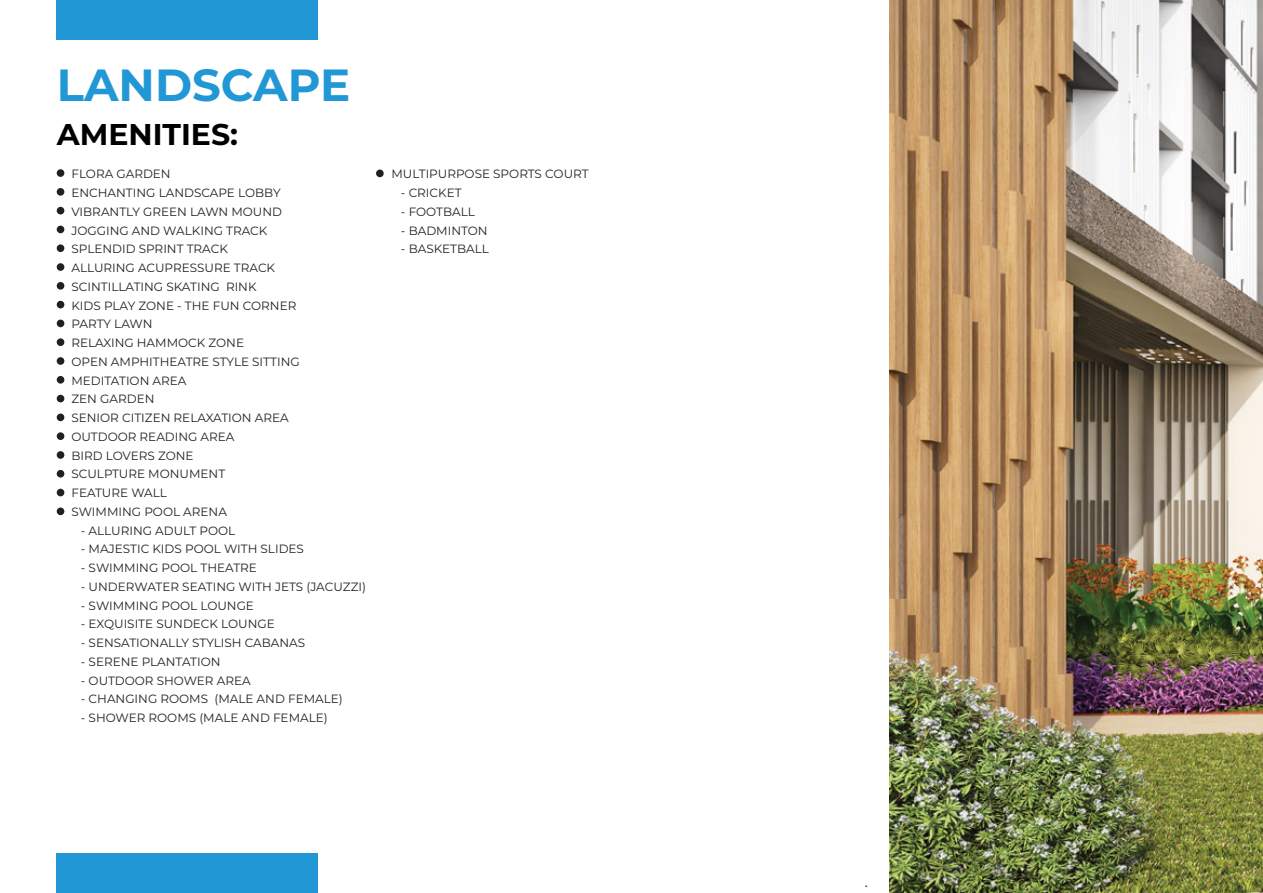
<style>
.page{position:relative;width:1263px;height:893px;background:#fff}
.page>*{position:absolute;margin:0;border:0;box-sizing:border-box;transform-origin:0 0}
.t1{font:700 45px "Montserrat";color:#2198d5}
.t2{font:700 30px "Montserrat";color:#000}
.t3{font:12px/18.8px "Montserrat";color:#231f20}
</style>
<div class="page">
<img style="left:890px;top:0;width:373px;height:893px">
<div style="left:57px;top:169px;width:7px;height:8px;background:#231f20;border-radius:50%"></div>
<div style="left:57px;top:207px;width:7px;height:7px;background:#231f20;border-radius:50%"></div>
<div style="left:57px;top:263px;width:7px;height:8px;background:#231f20;border-radius:50%"></div>
<div style="left:57px;top:320px;width:7px;height:7px;background:#231f20;border-radius:50%"></div>
<div style="left:57px;top:226px;width:7px;height:7px;background:#231f20;border-radius:50%"></div>
<div style="left:57px;top:188px;width:7px;height:8px;background:#231f20;border-radius:50%"></div>
<div style="left:57px;top:244px;width:7px;height:8px;background:#231f20;border-radius:50%"></div>
<div style="left:57px;top:282px;width:7px;height:8px;background:#231f20;border-radius:50%"></div>
<div style="left:376px;top:170px;width:8px;height:7px;background:#231f20;border-radius:50%"></div>
<div style="left:57px;top:507px;width:7px;height:8px;background:#231f20;border-radius:50%"></div>
<div style="left:57px;top:489px;width:7px;height:7px;background:#231f20;border-radius:50%"></div>
<div style="left:57px;top:470px;width:7px;height:8px;background:#231f20;border-radius:50%"></div>
<div style="left:57px;top:432px;width:7px;height:8px;background:#231f20;border-radius:50%"></div>
<div style="left:57px;top:451px;width:7px;height:8px;background:#231f20;border-radius:50%"></div>
<div style="left:57px;top:414px;width:7px;height:7px;background:#231f20;border-radius:50%"></div>
<div style="left:57px;top:395px;width:7px;height:7px;background:#231f20;border-radius:50%"></div>
<div style="left:57px;top:376px;width:7px;height:8px;background:#231f20;border-radius:50%"></div>
<div style="left:57px;top:338px;width:7px;height:8px;background:#231f20;border-radius:50%"></div>
<div style="left:57px;top:357px;width:7px;height:8px;background:#231f20;border-radius:50%"></div>
<div style="left:57px;top:301px;width:7px;height:7px;background:#231f20;border-radius:50%"></div>
<div style="left:56px;top:853px;width:262px;height:40px;background:#2198d5"></div>
<div style="left:56px;top:0;width:262px;height:40px;background:#2198d5"></div>
<h1 class="t1" style="left:57px;top:53px;width:295px">LANDSCAPE</h1>
<h2 class="t2" style="left:57px;top:113px;width:183px">AMENITIES:</h2>
<p class="t3" style="left:71px;top:164px;width:230px">FLORA GARDEN<br>ENCHANTING LANDSCAPE LOBBY<br>VIBRANTLY GREEN LAWN MOUND<br>JOGGING AND WALKING TRACK<br>SPLENDID SPRINT TRACK<br>ALLURING ACUPRESSURE TRACK<br>SCINTILLATING SKATING RINK<br>KIDS PLAY ZONE - THE FUN CORNER<br>PARTY LAWN<br>RELAXING HAMMOCK ZONE<br>OPEN AMPHITHEATRE STYLE SITTING<br>MEDITATION AREA<br>ZEN GARDEN<br>SENIOR CITIZEN RELAXATION AREA<br>OUTDOOR READING AREA<br>BIRD LOVERS ZONE<br>SCULPTURE MONUMENT<br>FEATURE WALL<br>SWIMMING POOL ARENA</p>
<p class="t3" style="left:81px;top:521px;width:156px">- ALLURING ADULT POOL</p>
<p class="t3" style="left:81px;top:539px;width:225px">- MAJESTIC KIDS POOL WITH SLIDES</p>
<p class="t3" style="left:81px;top:558px;width:178px">- SWIMMING POOL THEATRE</p>
<p class="t3" style="left:81px;top:577px;width:287px">- UNDERWATER SEATING WITH JETS (JACUZZI)</p>
<p class="t3" style="left:81px;top:596px;width:175px">- SWIMMING POOL LOUNGE</p>
<p class="t3" style="left:81px;top:614px;width:195px">- EXQUISITE SUNDECK LOUNGE</p>
<p class="t3" style="left:81px;top:633px;width:226px">- SENSATIONALLY STYLISH CABANAS</p>
<p class="t3" style="left:81px;top:652px;width:141px">- SERENE PLANTATION</p>
<p class="t3" style="left:81px;top:670px;width:171px">- OUTDOOR SHOWER AREA</p>
<p class="t3" style="left:81px;top:689px;width:263px">- CHANGING ROOMS (MALE AND FEMALE)</p>
<p class="t3" style="left:81px;top:708px;width:248px">- SHOWER ROOMS (MALE AND FEMALE)</p>
<p class="t3" style="left:391px;top:164px;width:199px">MULTIPURPOSE SPORTS COURT</p>
<p class="t3" style="left:401px;top:183px;width:62px">- CRICKET</p>
<p class="t3" style="left:401px;top:202px;width:75px">- FOOTBALL</p>
<p class="t3" style="left:401px;top:220px;width:88px">- BADMINTON</p>
<p class="t3" style="left:401px;top:239px;width:89px">- BASKETBALL</p>
</div>
